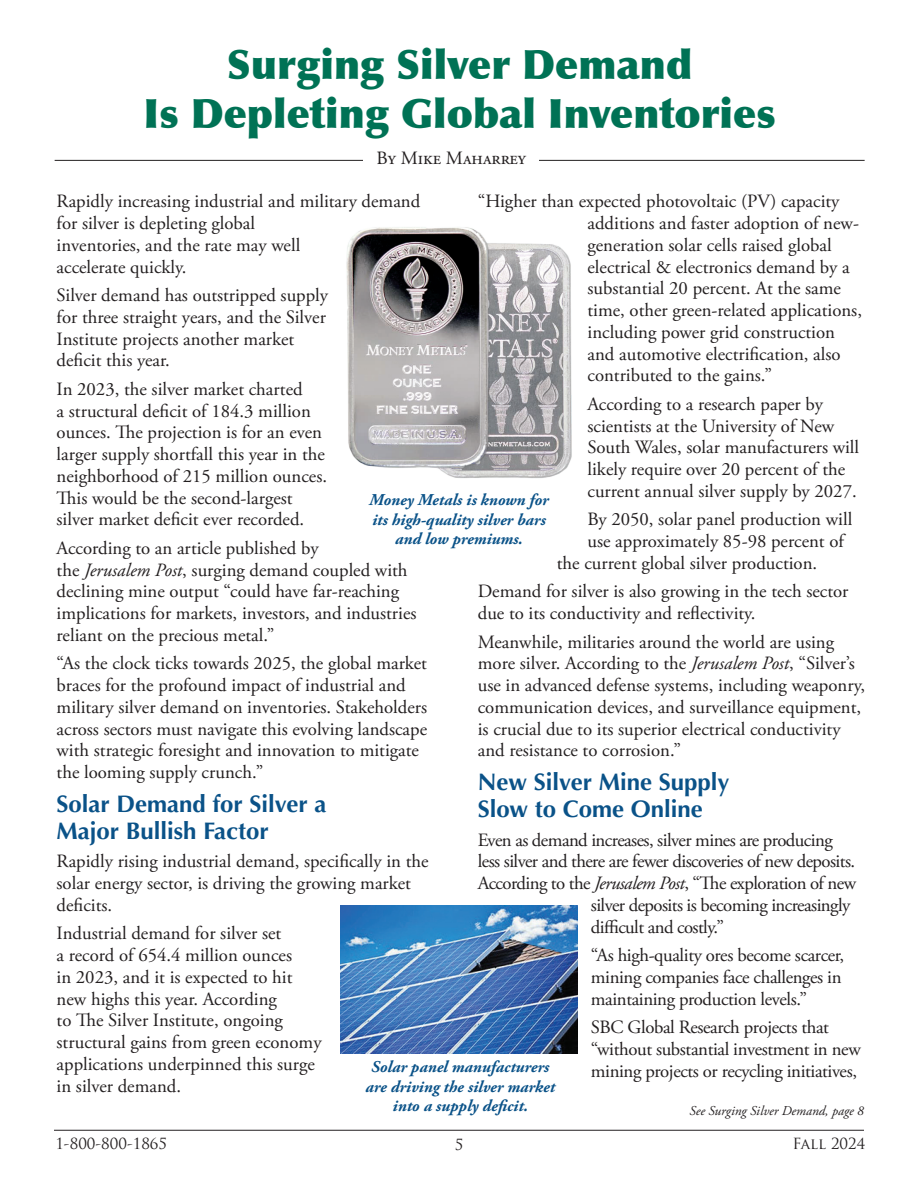
<style>
.page{position:relative;width:918px;height:1188px;background:#fff}
.page>*{position:absolute;margin:0;border:0;box-sizing:border-box;transform-origin:0 0}
.main_headlines{font:900 40.5px/48.6px "Optima";color:#007255;text-align:center}
.sub_heads{font:700 24px/27px "Optima";color:#0a5288}
.main_body{font:18.75px/21.8px "Adobe Garamond Pro";color:#231f20}
.main_body-2{font:18.75px "Adobe Garamond Pro";letter-spacing:-.03em;color:#231f20}
.main_body-3{font:18.75px/21.8px "Adobe Garamond Pro";letter-spacing:-.02em;color:#231f20}
.picture_captions{font:italic 700 16.5px/19.5px "Adobe Garamond Pro";color:#0a5288;text-align:center}
.t1{font:15px "Trajan Pro";color:#231f20}
.t2{font:italic 13.5px "Adobe Garamond Pro";color:#231f20}
.s1{font-style:italic}
</style>
<div class="page">
<hr style="left:54px;top:1130px;width:810px;height:1px;background:#231f20">
<hr style="left:55px;top:160px;width:810px;height:1px;background:#231f20">
<div style="left:364px;top:151px;width:175px;height:26px;background:#fff"></div>
<img style="left:346px;top:227px;width:226px;height:251px">
<img style="left:341px;top:905px;width:236px;height:148px">
<p class="main_headlines" style="left:143px;top:41px;width:634px">Surging Silver Demand<br>Is Depleting Global Inventories</p>
<p class="main_body" style="left:377px;top:148px;width:151px">By Mike Maharrey</p>
<p class="main_body" style="left:57px;top:191px;width:365px">Rapidly increasing industrial and military demand for silver is depleting global<br>inventories, and the rate may well<br>accelerate quickly.</p>
<p class="main_body" style="left:57px;top:285px;width:273px">Silver demand has outstripped supply for three straight years, and the Silver Institute projects another market deficit this year.</p>
<p class="main_body" style="left:57px;top:379px;width:272px">In 2023, the silver market charted<br>a structural deficit of 184.3 million ounces. The projection is for an even larger supply shortfall this year in the neighborhood of 215 million ounces.<br>This would be the second-largest silver market deficit ever recorded.</p>
<p class="main_body" style="left:57px;top:538px;width:361px">According to an article published by<br>the <span class="s1">Jerusalem Post</span>, surging demand coupled with declining mine output “could have far-reaching implications for markets, investors, and industries reliant on the precious metal.”</p>
<p class="main_body" style="left:57px;top:653px;width:372px">“As the clock ticks towards 2025, the global market braces for the profound impact of industrial and military silver demand on inventories. Stakeholders across sectors must navigate this evolving landscape with strategic foresight and innovation to mitigate the looming supply crunch.”</p>
<p class="sub_heads" style="left:57px;top:790px;width:272px">Solar Demand for Silver a<br>Major Bullish Factor</p>
<p class="main_body" style="left:57px;top:851px;width:374px">Rapidly rising industrial demand, specifically in the solar energy sector, is driving the growing market deficits.</p>
<p class="main_body" style="left:57px;top:923px;width:266px">Industrial demand for silver set<br>a record of 654.4 million ounces<br>in 2023, and it is expected to hit new highs this year. According<br>to The Silver Institute, ongoing structural gains from green economy applications underpinned this surge in silver demand.</p>
<p class="main_body" style="left:588px;top:191px;width:276px;text-indent:-110px">“Higher than expected photovoltaic (PV) capacity additions and faster adoption of new&shy;generation solar cells raised global electrical &amp; electronics demand by a substantial 20 percent. At the same time, other green-related applications, including power grid construction and automotive electrification, also contributed to the gains.”</p>
<p class="main_body" style="left:588px;top:394px;width:273px">According to a research paper by scientists at the University of New South Wales, solar manufacturers will likely require over 20 percent of the current annual silver supply by 2027.</p>
<p class="main_body" style="left:588px;top:509px;width:266px">By 2050, solar panel production will</p>
<p class="main_body" style="left:588px;top:531px;width:258px">use approximately 85-98 percent of</p>
<p class="main_body" style="left:557px;top:553px;width:262px">the current global silver production.</p>
<p class="main_body" style="left:478px;top:581px;width:372px">Demand for silver is also growing in the tech sector due to its conductivity and reflectivity.</p>
<p class="main_body" style="left:478px;top:631px;width:389px">Meanwhile, militaries around the world are using more silver. According to the <span class="s1">Jerusalem Post</span>, “Silver’s use in advanced defense systems, including weaponry, communication devices, and surveillance equipment, is crucial due to its superior electrical conductivity and resistance to corrosion.”</p>
<p class="sub_heads" style="left:478px;top:769px;width:253px">New Silver Mine Supply<br>Slow to Come Online</p>
<p class="main_body-2" style="left:478px;top:828px;width:356px">Even as demand increases, silver mines are producing</p>
<p class="main_body-2" style="left:478px;top:850px;width:379px">less silver and there are fewer discoveries of new deposits.</p>
<p class="main_body-2" style="left:478px;top:872px;width:380px">According to the <span class="s1">Jerusalem Post</span>, “The exploration of new</p>
<p class="main_body-2" style="left:591px;top:894px;width:261px">silver deposits is becoming increasingly</p>
<p class="main_body-2" style="left:591px;top:915px;width:135px">difficult and costly.”</p>
<p class="main_body-3" style="left:591px;top:945px;width:255px">“As high-quality ores become scarcer, mining companies face challenges in maintaining production levels.”</p>
<p class="main_body-3" style="left:591px;top:1017px;width:271px">SBC Global Research projects that “without substantial investment in new mining projects or recycling initiatives,</p>
<p class="picture_captions" style="left:369px;top:490px;width:181px">Money Metals is known for its high-quality silver bars and low premiums.</p>
<p class="picture_captions" style="left:366px;top:1058px;width:191px">Solar panel manufacturers are driving the silver market into a supply deficit.</p>
<p class="t2" style="left:690px;top:1102px;width:176px">See Surging Silver Demand, page 8</p>
<p class="t1" style="left:55px;top:1134px;width:113px">1-800-800-1865</p>
<p class="t1" style="left:455px;top:1135px;width:10px">5</p>
<p class="t1" style="left:792px;top:1134px;width:74px">Fall 2024</p>
</div>
